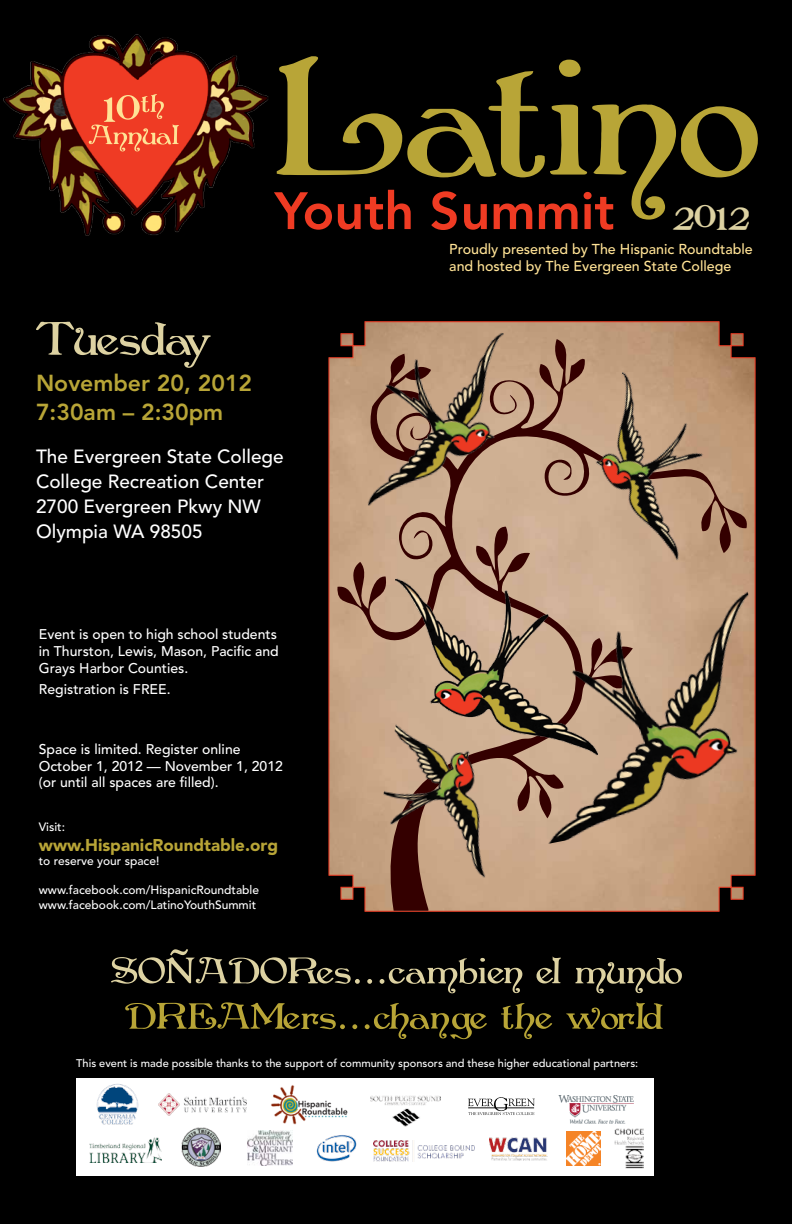
<style>
.page{position:relative;width:792px;height:1224px;background:#000}
.page>*{position:absolute;margin:0;border:0;box-sizing:border-box;transform-origin:0 0}
.t1{font:800 52px "Avenir";color:#ef3b23}
.t2{font:700 40px "Penshurst";color:#ddd2a2}
.t3{font:800 23px/28.8px "Avenir";color:#b8a537}
.t4{font:500 19px/25px "Avenir";color:#fff}
.t5{font:900 17px "Avenir";color:#b8a537}
.t6{font:500 14.2px/17.1px "Avenir";color:#ffe396}
.t7{font:500 14px/16.8px "Avenir";color:#fff}
.t8{font:500 12px/14.4px "Avenir";color:#fff}
.t9{font:500 11px "Avenir";color:#fff}
</style>
<div class="page">
<svg style="left:36px;top:322px;width:175px;height:46px"></svg>
<svg style="left:125px;top:1002px;width:538px;height:37px"></svg>
<img style="left:3px;top:34px;width:266px;height:202px">
<svg style="left:89px;top:94px;width:90px;height:57px;background:#f25d3b"></svg>
<svg style="left:111px;top:949px;width:571px;height:44px"></svg>
<svg style="left:328px;top:321px;width:428px;height:591px;background:#a07359"></svg>
<svg style="left:337px;top:339px;width:413px;height:572px;background:#b69276"></svg>
<img style="left:551px;top:363px;width:205px;height:205px">
<img style="left:396px;top:563px;width:217px;height:153px">
<img style="left:328px;top:321px;width:203px;height:190px">
<img style="left:371px;top:716px;width:141px;height:172px">
<img style="left:481px;top:573px;width:275px;height:275px">
<div style="left:76px;top:1078px;width:578px;height:98px;background:#fff"></div>
<svg style="left:468px;top:1097px;width:67px;height:18px"></svg>
<img style="left:271px;top:1085px;width:77px;height:39px">
<img style="left:370px;top:1095px;width:71px;height:32px">
<img style="left:248px;top:1130px;width:45px;height:35px">
<img style="left:96px;top:1084px;width:43px;height:41px">
<img style="left:615px;top:1129px;width:29px;height:39px">
<img style="left:374px;top:1140px;width:101px;height:21px">
<img style="left:316px;top:1135px;width:41px;height:27px">
<img style="left:90px;top:1138px;width:72px;height:24px">
<img style="left:182px;top:1128px;width:38px;height:38px">
<img style="left:158px;top:1094px;width:88px;height:21px">
<img style="left:489px;top:1138px;width:59px;height:22px">
<img style="left:558px;top:1095px;width:76px;height:29px">
<img style="left:567px;top:1132px;width:34px;height:34px">
<svg style="left:277px;top:56px;width:481px;height:164px"></svg>
<h1 class="t1" style="left:275px;top:180px;width:341px">Youth Summit</h1>
<h2 class="t2" style="left:672px;top:195px;width:79px">2012</h2>
<p class="t6" style="left:449px;top:241px;width:305px">Proudly presented by The Hispanic Roundtable and hosted by The Evergreen State College</p>
<h3 class="t3" style="left:36px;top:369px;width:218px">November 20, 2012<br>7:30am – 2:30pm</h3>
<h3 class="t4" style="left:36px;top:445px;width:249px">The Evergreen State College<br>College Recreation Center<br>2700 Evergreen Pkwy NW<br>Olympia WA 98505</h3>
<p class="t7" style="left:39px;top:627px;width:241px">Event is open to high school students in Thurston, Lewis, Mason, Pacific and<br>Grays Harbor Counties.</p>
<p class="t7" style="left:39px;top:681px;width:133px">Registration is FREE.</p>
<p class="t7" style="left:39px;top:741px;width:246px">Space is limited. Register online<br>October 1, 2012 — November 1, 2012 (or until all spaces are filled).</p>
<p class="t8" style="left:39px;top:820px;width:28px">Visit:</p>
<p class="t5" style="left:39px;top:835px;width:241px">www.HispanicRoundtable.org</p>
<p class="t8" style="left:39px;top:854px;width:122px">to reserve your space!</p>
<p class="t8" style="left:39px;top:883px;width:222px">www.facebook.com/HispanicRoundtable www.facebook.com/LatinoYouthSummit</p>
<p class="t9" style="left:76px;top:1057px;width:563px">This event is made possible thanks to the support of community sponsors and these higher educational partners:</p>
</div>
